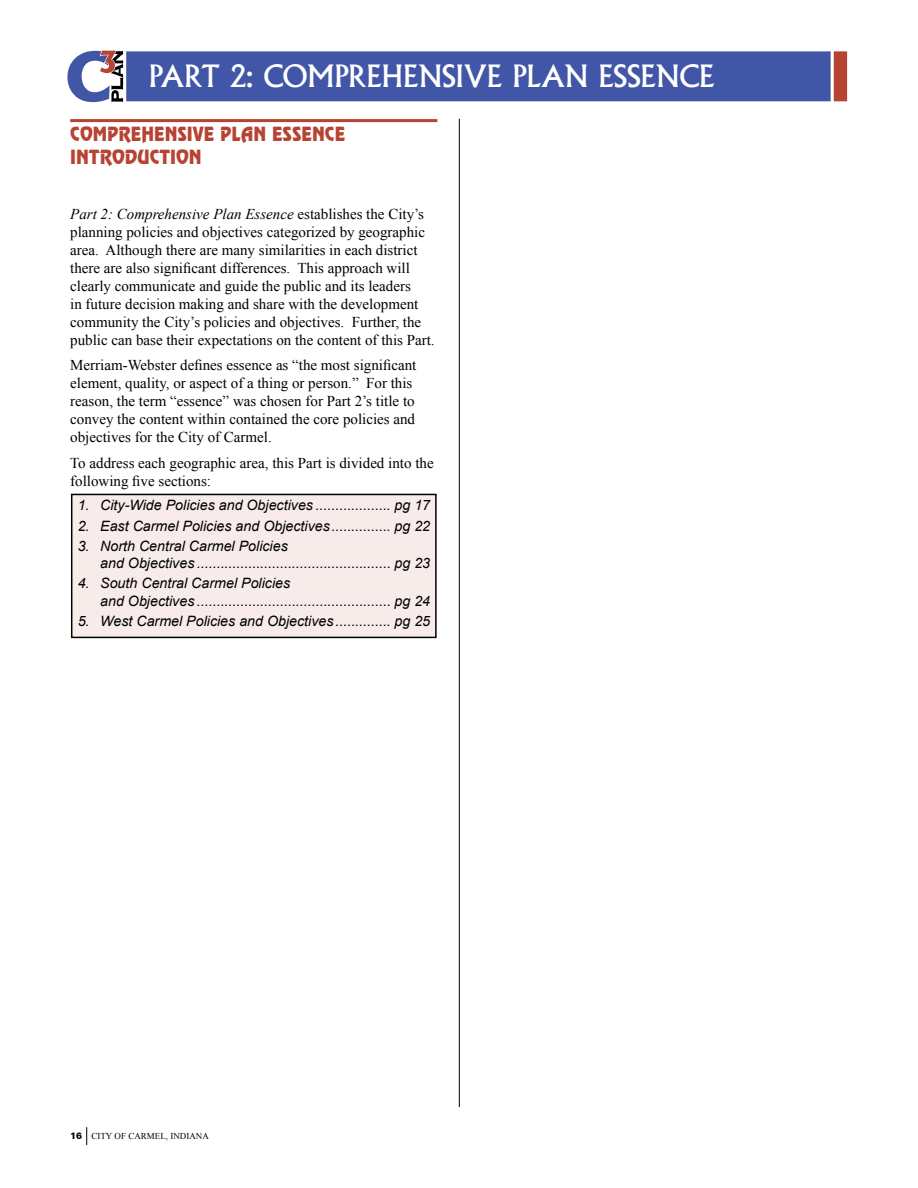
<style>
.page{position:relative;width:918px;height:1188px;background:#fff}
.page>*{position:absolute;margin:0;border:0;box-sizing:border-box;transform-origin:0 0}
.t1{font:30px "Albertus";letter-spacing:-.005em;color:#fff}
.t2{font:19.5px/23.4px "Revue BT";color:#b74332;scale:.9 1}
.t3{font:15px/18px "Times New Roman";color:#000}
.t4{font:italic 14.25px/17.1px "Arial";color:#000}
.t5{font:9px "Times New Roman";color:#000}
.s1{font-style:italic}
.s2{font-family:"Zurich BT";font-weight:900}
</style>
<div class="page">
<hr style="left:459px;top:119px;width:1px;height:988px;background:#000">
<svg style="left:86px;top:1127px;width:1px;height:18px"></svg>
<div style="left:126px;top:51px;width:705px;height:50px;background:#4156a6;border:2px solid #4156a6"></div>
<div style="left:834px;top:51px;width:13px;height:50px;background:#b74332"></div>
<svg style="left:67px;top:51px;width:57px;height:51px"></svg>
<div style="left:72px;top:494px;width:364px;height:143px;background:#f8eceb"></div>
<div style="left:71px;top:494px;width:366px;height:144px;border:2px solid #000"></div>
<hr style="left:70px;top:119px;width:367px;height:3px;background:#b74332">
<h1 class="t1" style="left:148px;top:58px;width:567px">PART 2: COMPREHENSIVE PLAN ESSENCE</h1>
<h2 class="t2" style="left:70px;top:122px;width:307px">COMPREHENSIVE PLAN ESSENCE<br>INTRODUCTION</h2>
<p class="t3" style="left:70px;top:204px;width:366px"><span class="s1">Part 2: Comprehensive Plan Essence</span> establishes the City’s planning policies and objectives categorized by geographic area. Although there are many similarities in each district there are also significant differences. This approach will clearly communicate and guide the public and its leaders<br>in future decision making and share with the development community the City’s policies and objectives. Further, the public can base their expectations on the content of this Part.</p>
<p class="t3" style="left:70px;top:356px;width:348px">Merriam-Webster defines essence as “the most significant element, quality, or aspect of a thing or person.” For this reason, the term “essence” was chosen for Part 2’s title to convey the content within contained the core policies and objectives for the City of Carmel.</p>
<p class="t3" style="left:70px;top:453px;width:365px">To address each geographic area, this Part is divided into the following five sections:</p>
<p class="t4" style="left:78px;top:497px;width:354px">1. City-Wide Policies and Objectives ................... pg 17</p>
<p class="t4" style="left:78px;top:517px;width:354px">2. East Carmel Policies and Objectives............... pg 22</p>
<p class="t4" style="left:100px;top:538px;width:332px;text-indent:-23px">3. North Central Carmel Policies<br>and Objectives ................................................. pg 23</p>
<p class="t4" style="left:100px;top:575px;width:332px;text-indent:-23px">4. South Central Carmel Policies<br>and Objectives ................................................. pg 24</p>
<p class="t4" style="left:78px;top:613px;width:354px">5. West Carmel Policies and Objectives .............. pg 25</p>
<p class="t5" style="left:70px;top:1130px;width:140px"><span class="s2">16</span> CITY OF CARMEL, INDIANA</p>
</div>
